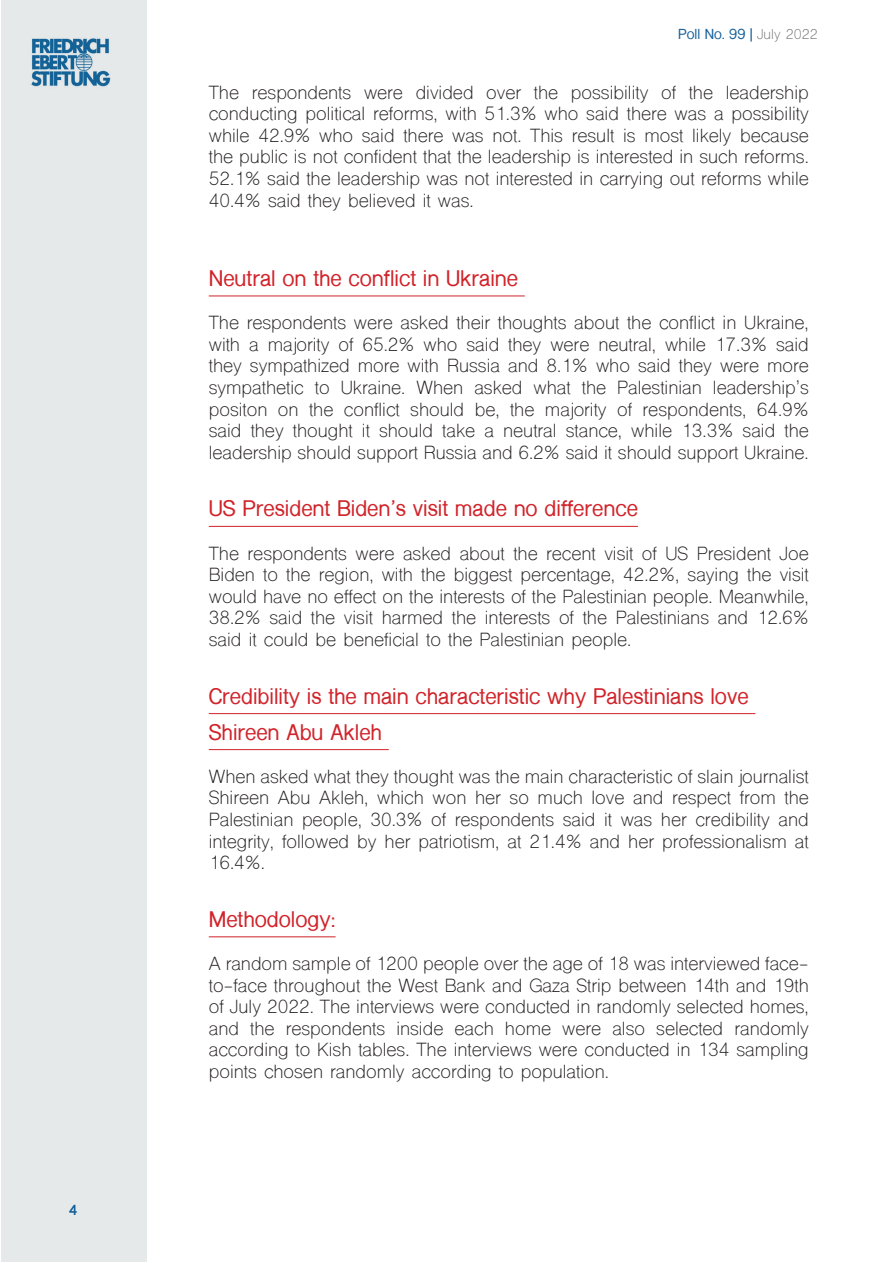
<style>
.page{position:relative;width:893px;height:1263px;background:#fff}
.page>*{position:absolute;margin:0;border:0;box-sizing:border-box;transform-origin:0 0}
.t1{font:700 21px/36px "Shree Dev 0714";color:#d1232a}
.t2{font:18px/21.6px "Shree Dev 0714";color:#231f20;text-align:justify}
.t3{font:700 13.5px "Shree Dev 0714";color:#15619b}
.s1{font-weight:400;color:#717275}
</style>
<div class="page">
<div style="left:1px;top:1px;width:146px;height:1261px;background:#e6e9ea"></div>
<img style="left:31px;top:38px;width:80px;height:49px">
<hr style="left:209px;top:296px;width:316px;height:1px;background:#d1232a">
<hr style="left:209px;top:526px;width:429px;height:1px;background:#d1232a">
<hr style="left:209px;top:713px;width:546px;height:1px;background:#d1232a">
<hr style="left:209px;top:749px;width:180px;height:1px;background:#d1232a">
<hr style="left:209px;top:936px;width:127px;height:1px;background:#d1232a">
<p class="t3" style="left:69px;top:1202px;width:10px">4</p>
<p class="t3" style="left:678px;top:26px;width:141px">Poll No. 99 | <span class="s1">July 2022</span></p>
<p class="t2" style="left:209px;top:84px;width:601px">The respondents were divided over the possibility of the leadership conducting political reforms, with 51.3% who said there was a possibility while 42.9% who said there was not. This result is most likely because the public is not confident that the leadership is interested in such reforms.<br>52.1% said the leadership was not interested in carrying out reforms while 40.4% said they believed it was.</p>
<p class="t1" style="left:209px;top:261px;width:311px">Neutral on the conflict in Ukraine</p>
<p class="t2" style="left:209px;top:314px;width:601px">The respondents were asked their thoughts about the conflict in Ukraine, with a majority of 65.2% who said they were neutral, while 17.3% said they sympathized more with Russia and 8.1% who said they were more sympathetic to Ukraine. When asked what the Palestinian leadership’s positon on the conflict should be, the majority of respondents, 64.9% said they thought it should take a neutral stance, while 13.3% said the leadership should support Russia and 6.2% said it should support Ukraine.</p>
<p class="t1" style="left:209px;top:491px;width:431px">US President Biden’s visit made no difference</p>
<p class="t2" style="left:209px;top:544px;width:601px">The respondents were asked about the recent visit of US President Joe Biden to the region, with the biggest percentage, 42.2%, saying the visit would have no effect on the interests of the Palestinian people. Meanwhile, 38.2% said the visit harmed the interests of the Palestinians and 12.6% said it could be beneficial to the Palestinian people.</p>
<p class="t1" style="left:209px;top:678px;width:541px">Credibility is the main characteristic why Palestinians love<br>Shireen Abu Akleh</p>
<p class="t2" style="left:209px;top:768px;width:601px">When asked what they thought was the main characteristic of slain journalist Shireen Abu Akleh, which won her so much love and respect from the Palestinian people, 30.3% of respondents said it was her credibility and integrity, followed by her patriotism, at 21.4% and her professionalism at 16.4%.</p>
<p class="t1" style="left:209px;top:901px;width:128px">Methodology:</p>
<p class="t2" style="left:209px;top:955px;width:601px">A random sample of 1200 people over the age of 18 was interviewed face&shy;to-face throughout the West Bank and Gaza Strip between 14th and 19th of July 2022. The interviews were conducted in randomly selected homes, and the respondents inside each home were also selected randomly according to Kish tables. The interviews were conducted in 134 sampling points chosen randomly according to population.</p>
</div>
